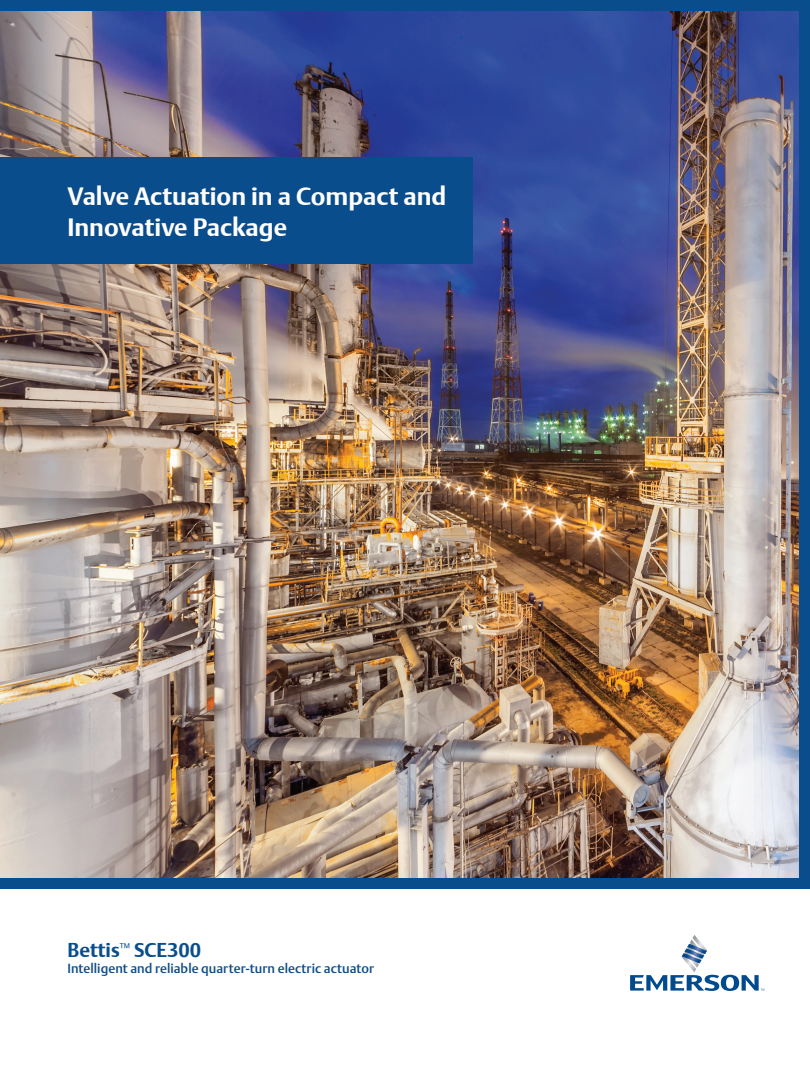
<style>
.page{position:relative;width:810px;height:1080px;background:#fff}
.page>*{position:absolute;margin:0;border:0;box-sizing:border-box;transform-origin:0 0}
.t1{font:700 25px/31.2px "DTL Argo T";color:#fff}
.t2{font:700 20px "DTL Argo T";color:#0a4d8c}
.t3{font:500 13.12px "DTL Argo ST";color:#0a4d8c}
</style>
<div class="page">
<div style="left:0;top:0;width:810px;height:889px;background:#0a4d8c"></div>
<img style="left:0;top:11px;width:799px;height:867px">
<div style="left:0;top:158px;width:472px;height:106px;background:#0a4d8c"></div>
<svg style="left:630px;top:935px;width:135px;height:56px"></svg>
<h1 class="t1" style="left:68px;top:180px;width:380px">Valve Actuation in a Compact and<br>Innovative Package</h1>
<h2 class="t2" style="left:68px;top:938px;width:135px">Bettis<sup>™</sup> SCE300</h2>
<p class="t3" style="left:68px;top:961px;width:308px">Intelligent and reliable quarter-turn electric actuator</p>
</div>
